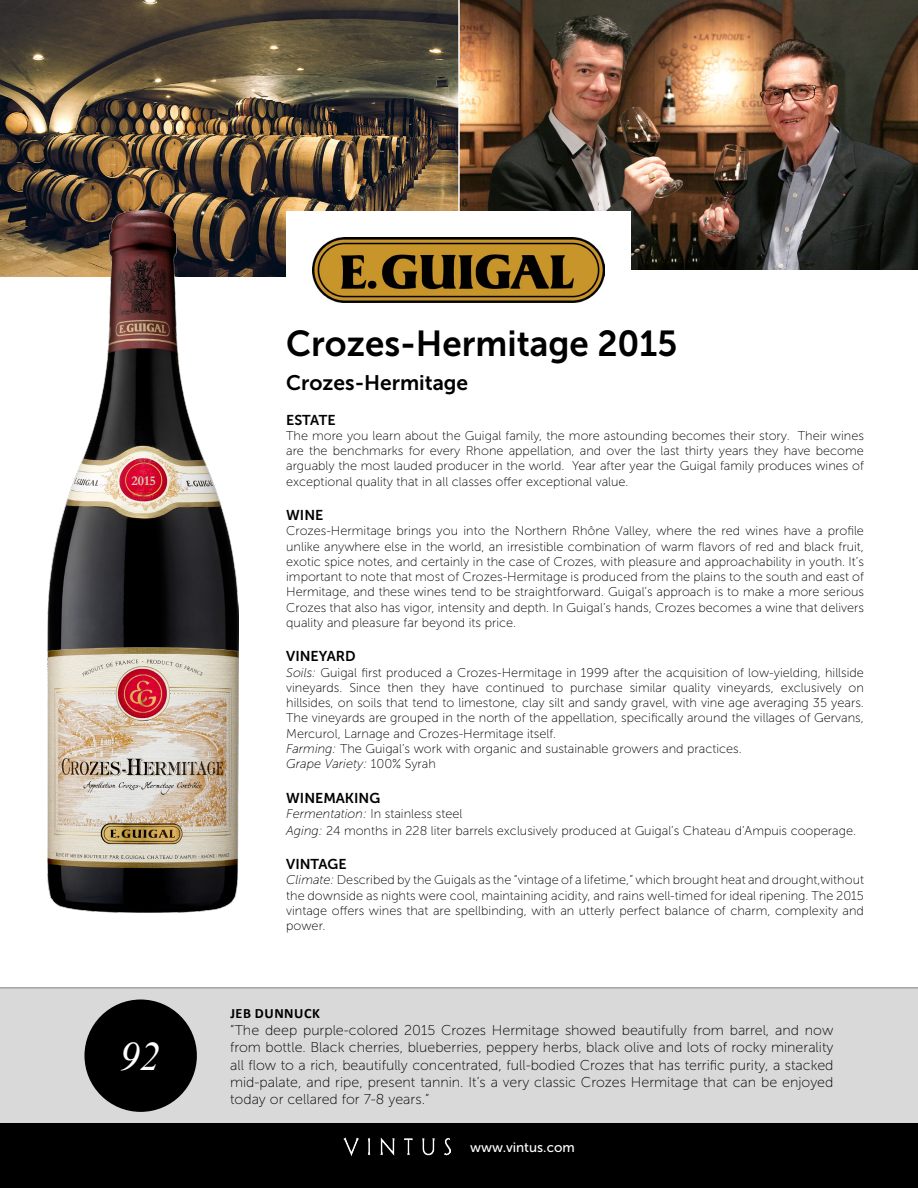
<style>
.page{position:relative;width:918px;height:1188px;background:#fff}
.page>*{position:absolute;margin:0;border:0;box-sizing:border-box;transform-origin:0 0}
.t1{font:italic 40.5px "Times New Roman";color:#fff}
.t2{font:36px "Museo Sans 700";color:#000}
.t3{font:21px "Museo Sans 700";color:#000}
.t4{font:14.25px/17.1px "Museo Sans 100";color:#000;text-align:justify}
.t5{font:14.25px "Museo Sans 700";color:#000}
.t6{font:700 14.25px "Calibri";letter-spacing:.04em;color:#000}
.t7{font:13.5px "Museo Sans 500";color:#fff}
.t8{font:700 13.5px "Garamond";color:#d4ceb8}
.t9{font:12.75px/15.3px "Museo Sans 100";color:#000;text-align:justify}
.s1{font-style:italic}
</style>
<div class="page">
<img style="left:0;top:0;width:458px;height:276px">
<img style="left:460px;top:0;width:458px;height:270px">
<div style="left:286px;top:211px;width:344px;height:118px;background:#fff"></div>
<img style="left:312px;top:237px;width:292px;height:66px">
<div style="left:0;top:1123px;width:918px;height:65px;background:#000"></div>
<img style="left:343px;top:1138px;width:108px;height:18px">
<div style="left:0;top:988px;width:918px;height:135px;background:#d9d9d9"></div>
<hr style="left:0;top:987px;width:918px;height:1px;background:#7e7e7e">
<img style="left:48px;top:211px;width:191px;height:702px">
<div style="left:84px;top:1000px;width:113px;height:112px;background:#000;border-radius:50%"></div>
<p class="t8" style="left:132px;top:471px;width:26px">2015</p>
<h1 class="t1" style="left:120px;top:1028px;width:42px">92</h1>
<h2 class="t2" style="left:286px;top:324px;width:393px">Crozes-Hermitage 2015</h2>
<h3 class="t3" style="left:286px;top:371px;width:184px">Crozes-Hermitage</h3>
<p class="t5" style="left:286px;top:412px;width:51px">ESTATE</p>
<p class="t9" style="left:286px;top:428px;width:579px">The more you learn about the Guigal family, the more astounding becomes their story. Their wines are the benchmarks for every Rhone appellation, and over the last thirty years they have become arguably the most lauded producer in the world. Year after year the Guigal family produces wines of exceptional quality that in all classes offer exceptional value.</p>
<p class="t5" style="left:286px;top:507px;width:39px">WINE</p>
<p class="t9" style="left:286px;top:523px;width:579px">Crozes-Hermitage brings you into the Northern Rhône Valley, where the red wines have a profile unlike anywhere else in the world, an irresistible combination of warm flavors of red and black fruit, exotic spice notes, and certainly in the case of Crozes, with pleasure and approachability in youth. It’s important to note that most of Crozes-Hermitage is produced from the plains to the south and east of Hermitage, and these wines tend to be straightforward. Guigal’s approach is to make a more serious Crozes that also has vigor, intensity and depth. In Guigal’s hands, Crozes becomes a wine that delivers quality and pleasure far beyond its price.</p>
<p class="t5" style="left:286px;top:648px;width:71px">VINEYARD</p>
<p class="t9" style="left:286px;top:665px;width:579px;text-align:left"><span class="s1">Soils:</span> Guigal first produced a Crozes-Hermitage in 1999 after the acquisition of low-yielding, hillside vineyards. Since then they have continued to purchase similar quality vineyards, exclusively on hillsides, on soils that tend to limestone, clay silt and sandy gravel, with vine age averaging 35 years.<br>The vineyards are grouped in the north of the appellation, specifically around the villages of Gervans, Mercurol, Larnage and Crozes-Hermitage itself.<br><span class="s1">Farming:</span> The Guigal’s work with organic and sustainable growers and practices.<br><span class="s1">Grape Variety:</span> 100% Syrah</p>
<p class="t5" style="left:286px;top:790px;width:96px">WINEMAKING</p>
<p class="t9" style="left:286px;top:805px;width:572px;line-height:17.1px"><span class="s1">Fermentation:</span> In stainless steel<br><span class="s1">Aging:</span> 24 months in 228 liter barrels exclusively produced at Guigal’s Chateau d’Ampuis cooperage.</p>
<p class="t5" style="left:286px;top:856px;width:62px">VINTAGE</p>
<p class="t9" style="left:286px;top:873px;width:579px"><span class="s1">Climate:</span> Described by the Guigals as the “vintage of a lifetime,” which brought heat and drought,without the downside as nights were cool, maintaining acidity, and rains well-timed for ideal ripening. The 2015 vintage offers wines that are spellbinding, with an utterly perfect balance of charm, complexity and power.</p>
<p class="t6" style="left:230px;top:1003px;width:91px">JEB DUNNUCK</p>
<p class="t4" style="left:230px;top:1022px;width:605px">“The deep purple-colored 2015 Crozes Hermitage showed beautifully from barrel, and now from bottle. Black cherries, blueberries, peppery herbs, black olive and lots of rocky minerality all flow to a rich, beautifully concentrated, full-bodied Crozes that has terrific purity, a stacked mid-palate, and ripe, present tannin. It’s a very classic Crozes Hermitage that can be enjoyed today or cellared for 7-8 years.”</p>
<p class="t7" style="left:470px;top:1140px;width:106px">www.vintus.com</p>
</div>
